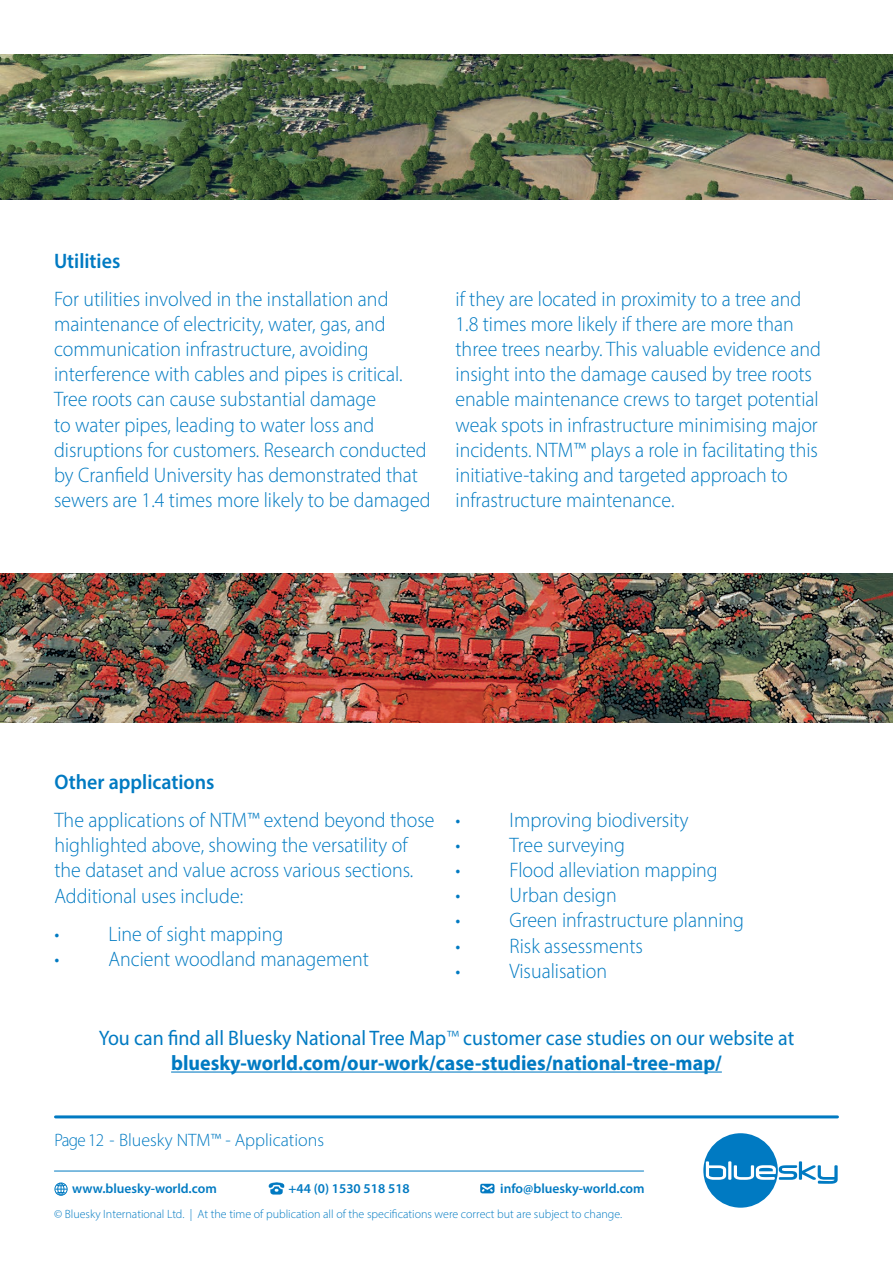
<style>
.page{position:relative;width:893px;height:1263px;background:#fff}
.page>*{position:absolute;margin:0;border:0;box-sizing:border-box;transform-origin:0 0}
.t1{font:300 21px/25.2px "Myriad Pro";color:#007ac2;scale:.95 1}
.t2{font:21px/25.2px "Myriad Pro";color:#007ac2;text-align:center;scale:.95 1}
.t3{font:600 21px "Myriad Pro";color:#007ac2;scale:.95 1}
.t4{font:300 18px "Myriad Pro";color:#007ac2;scale:.95 1}
.t5{font:600 13.5px "Myriad Pro";color:#007ac2}
.t6{font:300 12px "Myriad Pro";color:#007ac2}
.s1{font-weight:300}
.s2{font-weight:700}
</style>
<div class="page">
<hr style="left:56px;top:1115px;width:781px;height:3px;background:#007ac2">
<hr style="left:54px;top:1171px;width:590px;height:1px;background:#007ac2">
<div style="left:703px;top:1133px;width:75px;height:75px;background:#007ac2;border-radius:50%"></div>
<svg style="left:706px;top:1161px;width:132px;height:23px"></svg>
<div style="left:54px;top:1182px;width:14px;height:14px;border:1px solid #007ac2;border-radius:50%"></div>
<svg style="left:55px;top:1182px;width:12px;height:14px"></svg>
<img style="left:268px;top:1182px;width:17px;height:13px">
<img style="left:480px;top:1183px;width:15px;height:11px">
<img style="left:0;top:574px;width:893px;height:148px">
<img style="left:0;top:55px;width:893px;height:145px">
<hr style="left:171px;top:1071px;width:551px;height:1px;background:#007ac2">
<p class="t3" style="left:54px;top:247px;width:71px">Utilities</p>
<p class="t1" style="left:54px;top:286px;width:398px">For utilities involved in the installation and maintenance of electricity, water, gas, and communication infrastructure, avoiding interference with cables and pipes is critical.<br>Tree roots can cause substantial damage<br>to water pipes, leading to water loss and disruptions for customers. Research conducted by Cranfield University has demonstrated that sewers are 1.4 times more likely to be damaged</p>
<p class="t1" style="left:455px;top:286px;width:386px">if they are located in proximity to a tree and 1.8 times more likely if there are more than three trees nearby. This valuable evidence and insight into the damage caused by tree roots enable maintenance crews to target potential weak spots in infrastructure minimising major incidents. NTM™ plays a role in facilitating this initiative-taking and targeted approach to infrastructure maintenance.</p>
<p class="t3" style="left:54px;top:769px;width:170px">Other applications</p>
<p class="t1" style="left:54px;top:807px;width:402px">The applications of NTM™ extend beyond those highlighted above, showing the versatility of the dataset and value across various sections.<br>Additional uses include:</p>
<p class="t1" style="left:54px;top:921px;width:242px">• Line of sight mapping</p>
<p class="t1" style="left:54px;top:946px;width:332px">• Ancient woodland management</p>
<p class="t1" style="left:455px;top:807px;width:247px">• Improving biodiversity</p>
<p class="t1" style="left:455px;top:832px;width:180px">• Tree surveying</p>
<p class="t1" style="left:455px;top:857px;width:278px">• Flood alleviation mapping</p>
<p class="t1" style="left:455px;top:882px;width:171px">• Urban design</p>
<p class="t1" style="left:455px;top:907px;width:305px">• Green infrastructure planning</p>
<p class="t1" style="left:455px;top:933px;width:199px">• Risk assessments</p>
<p class="t1" style="left:455px;top:958px;width:161px">• Visualisation</p>
<p class="t2" style="left:99px;top:1025px;width:734px">You can find all Bluesky National Tree Map<span class="s1">™</span> customer case studies on our website at <span class="s2">bluesky-world.com/our-work/case-studies/national-tree-map/</span></p>
<p class="t4" style="left:54px;top:1129px;width:285px">Page 12 - Bluesky NTM™ - Applications</p>
<p class="t5" style="left:72px;top:1180px;width:146px">www.bluesky-world.com</p>
<p class="t5" style="left:288px;top:1180px;width:123px">+44 (0) 1530 518 518</p>
<p class="t5" style="left:500px;top:1179px;width:146px">info@bluesky-world.com</p>
<p class="t6" style="left:54px;top:1207px;width:570px">© Bluesky International Ltd. | At the time of publication all of the specifications were correct but are subject to change.</p>
</div>
